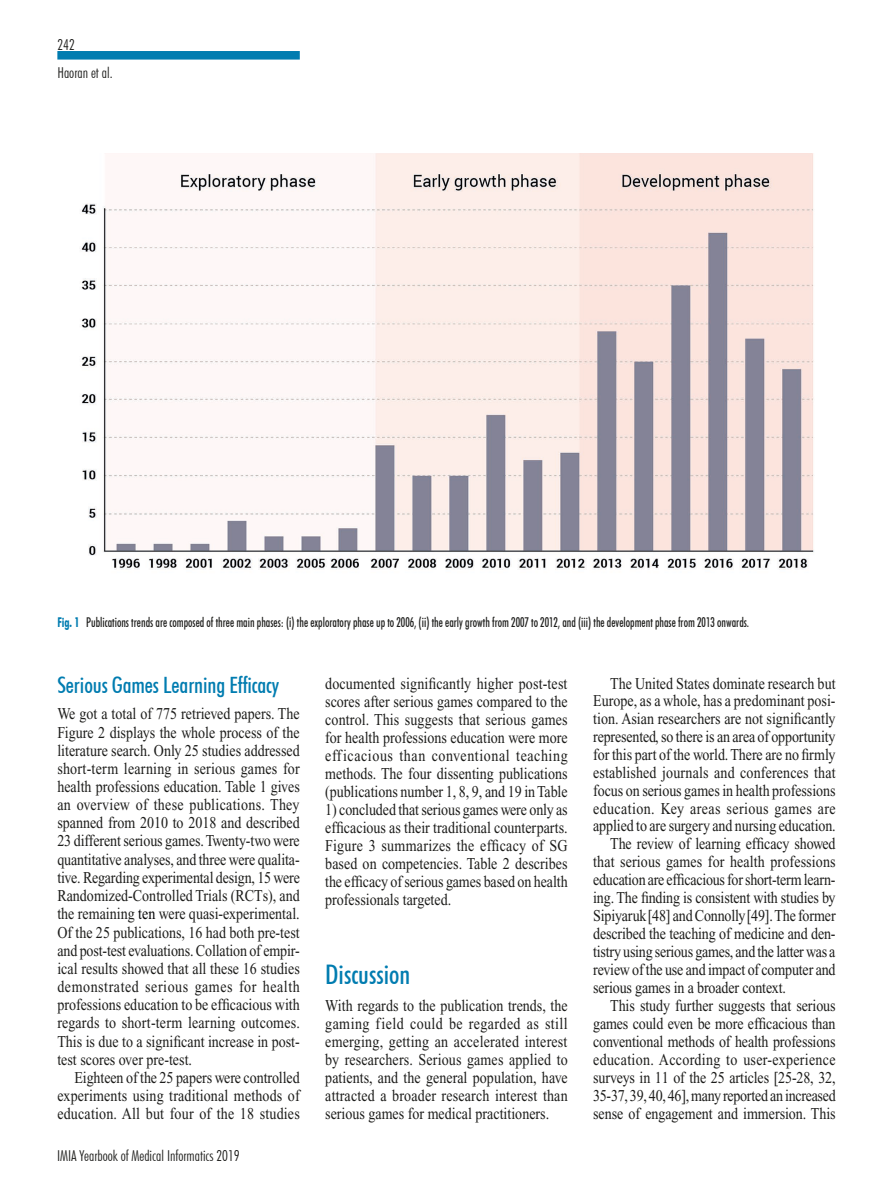
<style>
.page{position:relative;width:893px;height:1191px;background:#fff}
.page>*{position:absolute;margin:0;border:0;box-sizing:border-box;transform-origin:0 0}
.t1{font:500 condensed 27px "Futura BT";color:#007cb0}
.t2{font:500 condensed 22.5px "Futura BT";letter-spacing:-.005em;color:#007cb0}
.t3{font:16.5px/18.1px "Times";letter-spacing:-.005em;color:#1d1d1b;text-align:justify;scale:.85 1}
.t4{font:16.5px "Times";letter-spacing:.02em;color:#1d1d1b;scale:.85 1}
.t5{font:16.5px "Times";letter-spacing:.025em;color:#1d1d1b;scale:.85 1}
.t6{font:300 condensed 15px "Futura BT";color:#1d1d1b}
.t7{font:500 condensed 13.5px "Futura BT";color:#1d1d1b;scale:.85 1}
.s1{font-weight:700;color:#007cb0}
.s2{color:#020203}
</style>
<div class="page">
<div style="left:57px;top:51px;width:243px;height:9px;background:#007cb0"></div>
<img style="left:81px;top:153px;width:733px;height:417px">
<p class="t6" style="left:57px;top:35px;width:19px">242</p>
<p class="t6" style="left:57px;top:63px;width:57px">Haoran et al.</p>
<p class="t7" style="left:57px;top:614px;width:815px"><span class="s1">Fig. 1</span> Publications trends are composed of three main phases: (i) the exploratory phase up to 2006, (ii) the early growth from 2007 to 2012, and (iii) the development phase from 2013 onwards.</p>
<h2 class="t2" style="left:57px;top:671px;width:223px">Serious Games Learning Efficacy</h2>
<p class="t3" style="left:57px;top:705px;width:287px">We got a total of 775 retrieved papers. The Figure 2 displays the whole process of the literature search. Only 25 studies addressed short-term learning in serious games for health professions education. Table 1 gives an overview of these publications. They spanned from 2010 to 2018 and described 23 different serious games. Twenty-two were quantitative analyses, and three were qualita&shy;tive. Regarding experimental design, 15 were Randomized-Controlled Trials (RCTs), and the remaining <span class="s2">ten</span> were quasi-experimental.<br>Of the 25 publications, 16 had both pre-test and post-test evaluations. Collation of empir&shy;ical results showed that all these 16 studies demonstrated serious games for health professions education to be efficacious with regards to short-term learning outcomes.<br>This is due to a significant increase in post&shy;test scores over pre-test.</p>
<p class="t3" style="left:57px;top:1068px;width:287px;text-indent:17px">Eighteen of the 25 papers were controlled experiments using traditional methods of education. All but four of the 18 studies</p>
<p class="t6" style="left:57px;top:1146px;width:184px">IMIA Yearbook of Medical Informatics 2019</p>
<p class="t3" style="left:325px;top:674px;width:287px">documented significantly higher post-test scores after serious games compared to the control. This suggests that serious games for health professions education were more efficacious than conventional teaching methods. The four dissenting publications (publications number 1, 8, 9, and 19 in Table</p>
<p class="t3" style="left:325px;top:800px;width:287px">1) concluded that serious games were only as efficacious as their traditional counterparts.<br>Figure 3 summarizes the efficacy of SG based on competencies. Table 2 describes the efficacy of serious games based on health professionals targeted.</p>
<h1 class="t1" style="left:325px;top:958px;width:87px">Discussion</h1>
<p class="t3" style="left:325px;top:996px;width:287px">With regards to the publication trends, the gaming field could be regarded as still emerging, getting an accelerated interest by researchers. Serious games applied to patients, and the general population, have attracted a broader research interest than serious games for medical practitioners.</p>
<p class="t3" style="left:610px;top:674px;width:267px">The United States dominate research but</p>
<p class="t3" style="left:593px;top:692px;width:287px">Europe, as a whole, has a predominant posi-</p>
<p class="t3" style="left:593px;top:710px;width:287px">tion. Asian researchers are not significantly</p>
<p class="t3" style="left:593px;top:727px;width:287px">represented, so there is an area of opportunity</p>
<p class="t3" style="left:593px;top:745px;width:287px">for this part of the world. There are no firmly</p>
<p class="t3" style="left:593px;top:763px;width:287px">established journals and conferences that</p>
<p class="t3" style="left:593px;top:781px;width:287px">focus on serious games in health professions</p>
<p class="t5" style="left:593px;top:799px;width:287px">education. Key areas serious games are</p>
<p class="t3" style="left:593px;top:817px;width:287px">applied to are surgery and nursing education.</p>
<p class="t3" style="left:610px;top:834px;width:267px">The review of learning efficacy showed</p>
<p class="t3" style="left:593px;top:852px;width:287px">that serious games for health professions</p>
<p class="t3" style="left:593px;top:870px;width:287px">education are efficacious for short-term learn-</p>
<p class="t3" style="left:593px;top:888px;width:287px">ing. The finding is consistent with studies by</p>
<p class="t3" style="left:593px;top:906px;width:287px">Sipiyaruk[48] and Connolly[49]. The former</p>
<p class="t3" style="left:593px;top:924px;width:287px">described the teaching of medicine and den-</p>
<p class="t3" style="left:593px;top:942px;width:287px">tistry using serious games, and the latter was a</p>
<p class="t3" style="left:593px;top:960px;width:287px">review of the use and impact of computer and</p>
<p class="t3" style="left:593px;top:978px;width:228px">serious games in a broader context.</p>
<p class="t3" style="left:610px;top:996px;width:267px">This study further suggests that serious</p>
<p class="t3" style="left:593px;top:1014px;width:287px">games could even be more efficacious than</p>
<p class="t3" style="left:593px;top:1032px;width:287px">conventional methods of health professions</p>
<p class="t4" style="left:593px;top:1050px;width:287px">education. According to user-experience</p>
<p class="t3" style="left:593px;top:1068px;width:287px">surveys in 11 of the 25 articles [25-28, 32,</p>
<p class="t3" style="left:593px;top:1086px;width:287px">35-37, 39, 40, 46], many reported an increased</p>
<p class="t3" style="left:593px;top:1104px;width:287px">sense of engagement and immersion. This</p>
</div>
